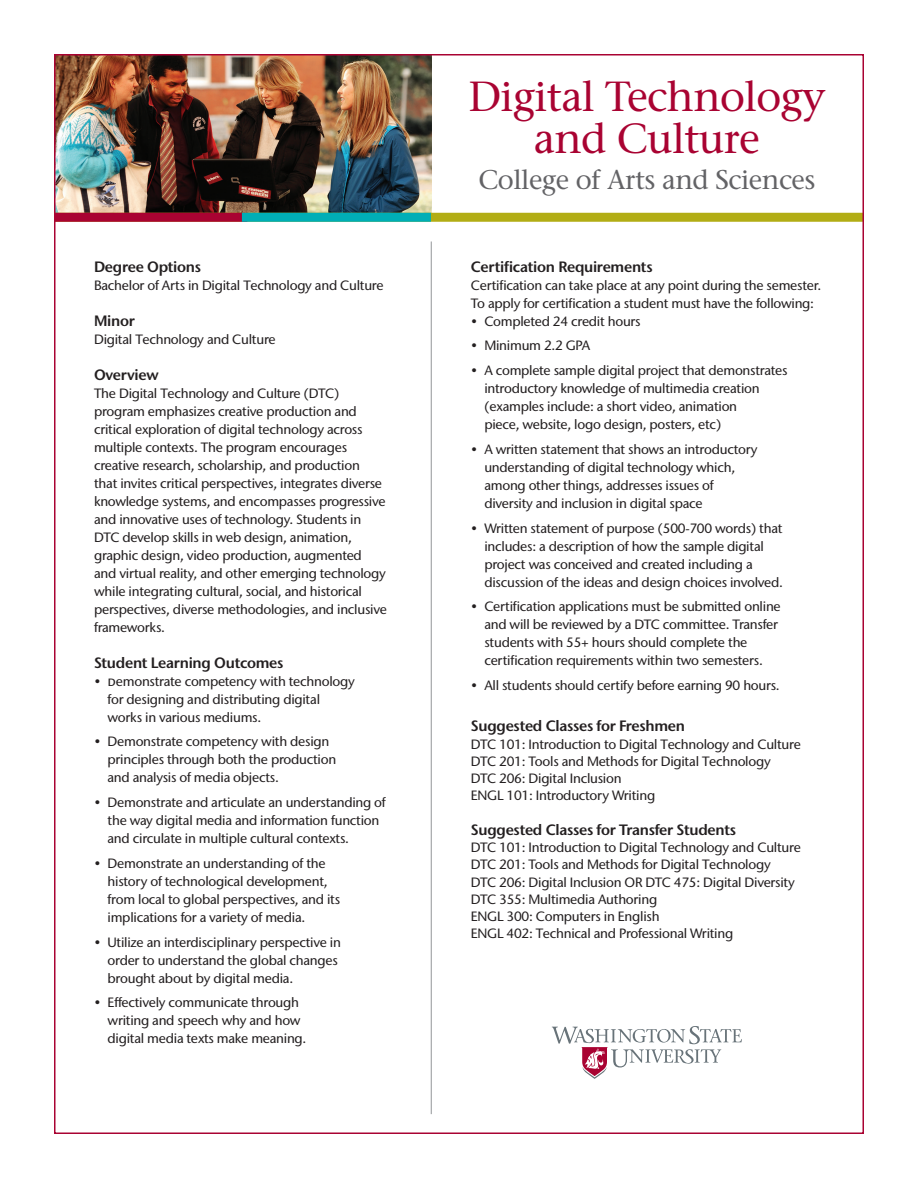
<style>
.page{position:relative;width:918px;height:1188px;background:#fff}
.page>*{position:absolute;margin:0;border:0;box-sizing:border-box;transform-origin:0 0}
.t1{font:500 42px/42px "Stone Serif Std";letter-spacing:-.02em;color:#a90332;text-align:center}
.t2{font:500 27px "Stone Serif Std";letter-spacing:-.02em;color:#636366}
.t3{font:600 15px "Stone Sans IIITC Std";letter-spacing:-.02em;color:#231f20}
.t4{font:500 13.5px/18px "Stone Sans IIITC Std";letter-spacing:-.02em;color:#231f20}
</style>
<div class="page">
<hr style="left:431px;top:242px;width:1px;height:872px;background:#939598">
<svg style="left:552px;top:1026px;width:190px;height:53px"></svg>
<img style="left:57px;top:57px;width:374px;height:156px">
<div style="left:54px;top:213px;width:809px;height:9px;background:#b2ad15"></div>
<div style="left:55px;top:213px;width:192px;height:9px;background:#a90332"></div>
<div style="left:242px;top:213px;width:189px;height:9px;background:#00aeb6"></div>
<p class="t3" style="left:94px;top:257px;width:109px">Degree Options</p>
<p class="t4" style="left:94px;top:276px;width:291px">Bachelor of Arts in Digital Technology and Culture</p>
<p class="t3" style="left:94px;top:311px;width:42px">Minor</p>
<p class="t4" style="left:94px;top:330px;width:183px">Digital Technology and Culture</p>
<p class="t3" style="left:94px;top:365px;width:66px">Overview</p>
<p class="t4" style="left:94px;top:384px;width:294px">The Digital Technology and Culture (DTC) program emphasizes creative production and critical exploration of digital technology across multiple contexts. The program encourages creative research, scholarship, and production<br>that invites critical perspectives, integrates diverse knowledge systems, and encompasses progressive and innovative uses of technology. Students in DTC develop skills in web design, animation, graphic design, video production, augmented and virtual reality, and other emerging technology while integrating cultural, social, and historical perspectives, diverse methodologies, and inclusive frameworks.</p>
<p class="t3" style="left:94px;top:653px;width:191px">Student Learning Outcomes</p>
<p class="t4" style="left:108px;top:672px;width:249px;text-indent:-14px">• Demonstrate competency with technology for designing and distributing digital works in various mediums.</p>
<p class="t4" style="left:108px;top:733px;width:230px;text-indent:-14px">• Demonstrate competency with design principles through both the production and analysis of media objects.</p>
<p class="t4" style="left:108px;top:793px;width:280px;text-indent:-14px">• Demonstrate and articulate an understanding of the way digital media and information function and circulate in multiple cultural contexts.</p>
<p class="t4" style="left:108px;top:854px;width:234px;text-indent:-14px">• Demonstrate an understanding of the history of technological development, from local to global perspectives, and its implications for a variety of media.</p>
<p class="t4" style="left:108px;top:933px;width:235px;text-indent:-14px">• Utilize an interdisciplinary perspective in order to understand the global changes brought about by digital media.</p>
<p class="t4" style="left:108px;top:994px;width:200px;text-indent:-14px">• Effectively communicate through writing and speech why and how digital media texts make meaning.</p>
<p class="t1" style="left:468px;top:75px;width:359px">Digital Technology and Culture</p>
<p class="t2" style="left:478px;top:163px;width:338px">College of Arts and Sciences</p>
<p class="t3" style="left:471px;top:257px;width:183px">Certification Requirements</p>
<p class="t4" style="left:471px;top:276px;width:352px">Certification can take place at any point during the semester.<br>To apply for certification a student must have the following:</p>
<p class="t4" style="left:471px;top:312px;width:171px">• Completed 24 credit hours</p>
<p class="t4" style="left:471px;top:337px;width:121px">• Minimum 2.2 GPA</p>
<p class="t4" style="left:484px;top:361px;width:305px;text-indent:-14px">• A complete sample digital project that demonstrates introductory knowledge of multimedia creation (examples include: a short video, animation<br>piece, website, logo design, posters, etc)</p>
<p class="t4" style="left:484px;top:440px;width:275px;text-indent:-14px">• A written statement that shows an introductory understanding of digital technology which, among other things, addresses issues of diversity and inclusion in digital space</p>
<p class="t4" style="left:484px;top:519px;width:300px;text-indent:-14px">• Written statement of purpose (500-700 words) that includes: a description of how the sample digital project was conceived and created including a discussion of the ideas and design choices involved.</p>
<p class="t4" style="left:484px;top:598px;width:298px;text-indent:-14px">• Certification applications must be submitted online and will be reviewed by a DTC committee. Transfer students with 55+ hours should complete the certification requirements within two semesters.</p>
<p class="t4" style="left:471px;top:676px;width:310px">• All students should certify before earning 90 hours.</p>
<p class="t3" style="left:471px;top:717px;width:216px">Suggested Classes for Freshmen</p>
<p class="t4" style="left:471px;top:735px;width:332px">DTC 101: Introduction to Digital Technology and Culture</p>
<p class="t4" style="left:471px;top:752px;width:301px">DTC 201: Tools and Methods for Digital Technology</p>
<p class="t4" style="left:471px;top:769px;width:152px">DTC 206: Digital Inclusion</p>
<p class="t4" style="left:471px;top:787px;width:186px">ENGL 101: Introductory Writing</p>
<p class="t3" style="left:471px;top:820px;width:267px">Suggested Classes for Transfer Students</p>
<p class="t4" style="left:471px;top:838px;width:332px">DTC 101: Introduction to Digital Technology and Culture</p>
<p class="t4" style="left:471px;top:856px;width:301px">DTC 201: Tools and Methods for Digital Technology</p>
<p class="t4" style="left:471px;top:873px;width:325px">DTC 206: Digital Inclusion OR DTC 475: Digital Diversity</p>
<p class="t4" style="left:471px;top:890px;width:188px">DTC 355: Multimedia Authoring</p>
<p class="t4" style="left:471px;top:907px;width:190px">ENGL 300: Computers in English</p>
<p class="t4" style="left:471px;top:925px;width:264px">ENGL 402: Technical and Professional Writing</p>
</div>
